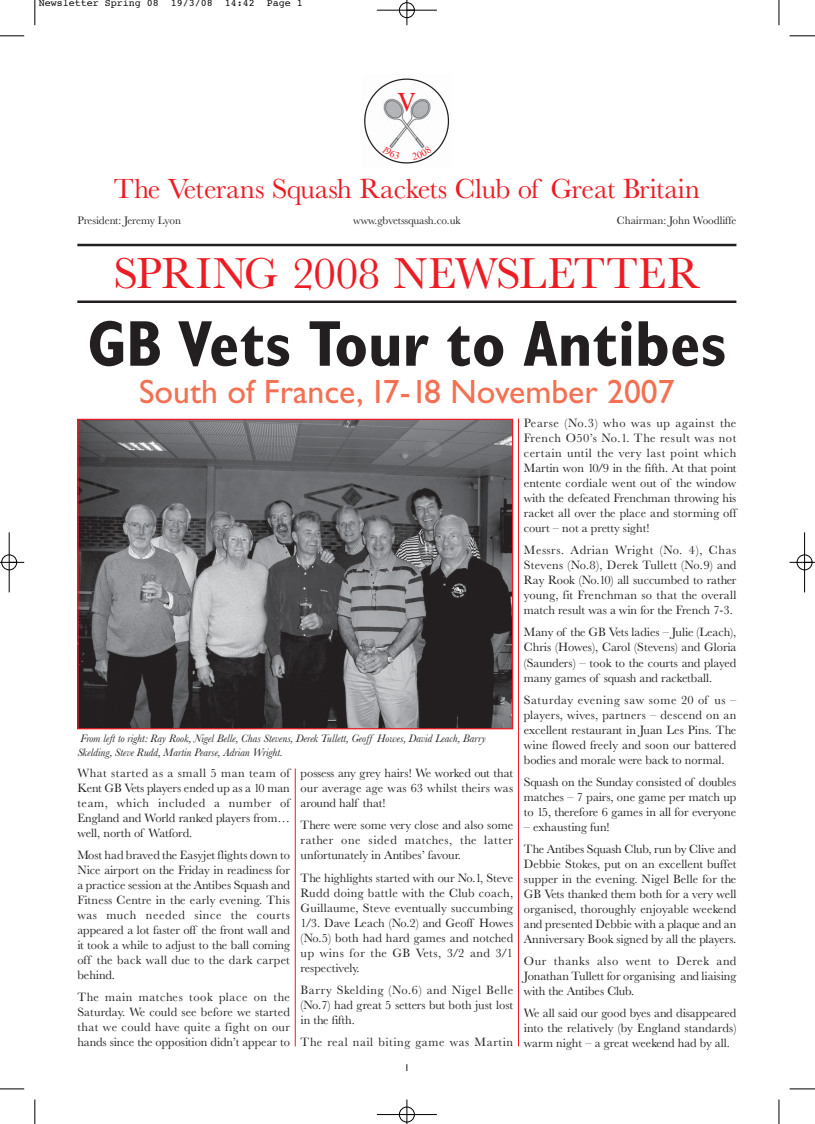
<style>
.page{position:relative;width:815px;height:1124px;background:#fff}
.page>*{position:absolute;margin:0;border:0;box-sizing:border-box;transform-origin:0 0}
.t1{font:700 condensed 65px "Gill Sans";color:#231f20}
.t2{font:45px "Baskerville";letter-spacing:-.005em;color:#ed1c24}
.t3{font:33.75px "Gill Sans";color:#f37052}
.t4{font:28.75px "Baskerville";letter-spacing:-.015em;color:#ed1c24}
.t5{font:26.25px "Times NRMT";color:#ed1c24}
.t6{font:12.5px/15px "Baskerville";color:#231f20;text-align:justify}
.t7{font:12.5px "Baskerville";letter-spacing:.05em;color:#231f20}
.t8{font:italic 11.25px/13.8px "Baskerville";color:#231f20}
.t9{font:11.25px "Baskerville";color:#231f20}
.t10{font:10px "Courier";color:#000}
.t11{font:10px "Gill Sans";color:#231f20}
</style>
<div class="page">
<hr style="left:77px;top:244px;width:659px;height:2px;background:#231f20">
<hr style="left:77px;top:300px;width:659px;height:3px;background:#231f20">
<img style="left:79px;top:420px;width:432px;height:307px">
<div style="left:77px;top:418px;width:436px;height:311px;border:1px solid #ed1c24"></div>
<img style="left:364px;top:80px;width:86px;height:84px">
<hr style="left:295px;top:768px;width:1px;height:278px;background:#ed1c24">
<hr style="left:518px;top:418px;width:1px;height:628px;background:#ed1c24">
<svg style="left:35px;top:0;width:1px;height:25px"></svg>
<svg style="left:0;top:35px;width:24px;height:2px"></svg>
<svg style="left:779px;top:0;width:1px;height:25px"></svg>
<svg style="left:790px;top:35px;width:25px;height:2px"></svg>
<svg style="left:35px;top:1099px;width:1px;height:24px"></svg>
<svg style="left:0;top:1088px;width:24px;height:1px"></svg>
<svg style="left:779px;top:1099px;width:1px;height:24px"></svg>
<svg style="left:790px;top:1088px;width:25px;height:1px"></svg>
<div style="left:399px;top:2px;width:16px;height:16px;border:1px solid #fff;border-radius:50%"></div>
<div style="left:399px;top:1106px;width:16px;height:16px;border:1px solid #fff;border-radius:50%"></div>
<div style="left:1px;top:554px;width:16px;height:16px;border:1px solid #fff;border-radius:50%"></div>
<hr style="left:377px;top:10px;width:60px;height:1px;background:#000">
<hr style="left:377px;top:1114px;width:60px;height:1px;background:#000">
<hr style="left:9px;top:532px;width:1px;height:60px;background:#000">
<hr style="left:804px;top:532px;width:1px;height:60px;background:#000">
<svg style="left:407px;top:0;width:1px;height:25px"></svg>
<svg style="left:407px;top:1099px;width:1px;height:24px"></svg>
<svg style="left:0;top:562px;width:24px;height:1px"></svg>
<svg style="left:790px;top:562px;width:25px;height:1px"></svg>
<div style="left:399px;top:3px;width:16px;height:15px;border:1px solid #000;border-radius:50%"></div>
<div style="left:399px;top:1106px;width:16px;height:15px;border:1px solid #000;border-radius:50%"></div>
<div style="left:2px;top:554px;width:15px;height:16px;border:1px solid #000;border-radius:50%"></div>
<div style="left:797px;top:554px;width:15px;height:16px;border:1px solid #000;border-radius:50%"></div>
<svg style="left:382px;top:146px;width:18px;height:13px"></svg>
<svg style="left:412px;top:146px;width:20px;height:14px"></svg>
<p class="t10" style="left:39px;top:-2px;width:266px">Newsletter Spring 08 19/3/08 14:42 Page 1</p>
<h3 class="t5" style="left:397px;top:87px;width:20px">V</h3>
<h3 class="t4" style="left:114px;top:178px;width:588px">The Veterans Squash Rackets Club of Great Britain</h3>
<p class="t9" style="left:77px;top:216px;width:105px">President: Jeremy Lyon</p>
<p class="t9" style="left:353px;top:216px;width:109px">www.gbvetssquash.co.uk</p>
<p class="t9" style="left:617px;top:216px;width:121px">Chairman: John Woodliffe</p>
<h2 class="t2" style="left:113px;top:256px;width:588px">SPRING 2008 NEWSLETTER</h2>
<h1 class="t1" style="left:87px;top:321px;width:640px">GB Vets Tour to Antibes</h1>
<h3 class="t3" style="left:139px;top:380px;width:537px">South of France, 17-18 November 2007</h3>
<p class="t8" style="left:77px;top:732px;width:410px">From left to right: Ray Rook, Nigel Belle, Chas Stevens, Derek Tullett, Geoff Howes, David Leach, Barry<br>Skelding, Steve Rudd, Martin Pearse, Adrian Wright.</p>
<p class="t6" style="left:77px;top:766px;width:214px">What started as a small 5 man team of Kent GB Vets players ended up as a 10 man team, which included a number of England and World ranked players from… well, north of Watford.</p>
<p class="t6" style="left:77px;top:848px;width:214px">Most had braved the Easyjet flights down to Nice airport on the Friday in readiness for a practice session at the Antibes Squash and Fitness Centre in the early evening. This was much needed since the courts appeared a lot faster off the front wall and it took a while to adjust to the ball coming off the back wall due to the dark carpet behind.</p>
<p class="t6" style="left:77px;top:990px;width:214px">The main matches took place on the Saturday. We could see before we started that we could have quite a fight on our hands since the opposition didn’t appear to</p>
<p class="t6" style="left:301px;top:766px;width:214px">possess any grey hairs! We worked out that our average age was 63 whilst theirs was around half that!</p>
<p class="t6" style="left:301px;top:818px;width:214px">There were some very close and also some rather one sided matches, the latter unfortunately in Antibes’ favour.</p>
<p class="t6" style="left:301px;top:871px;width:214px">The highlights started with our No.1, Steve Rudd doing battle with the Club coach, Guillaume, Steve eventually succumbing 1/3. Dave Leach (No.2) and Geoff Howes (No.5) both had hard games and notched up wins for the GB Vets, 3/2 and 3/1 respectively.</p>
<p class="t6" style="left:301px;top:983px;width:214px">Barry Skelding (No.6) and Nigel Belle (No.7) had great 5 setters but both just lost in the fifth.</p>
<p class="t7" style="left:301px;top:1037px;width:214px">The real nail biting game was Martin</p>
<p class="t11" style="left:404px;top:1063px;width:6px">1</p>
<p class="t6" style="left:524px;top:417px;width:214px">Pearse (No.3) who was up against the French O50’s No.1. The result was not certain until the very last point which Martin won 10/9 in the fifth. At that point entente cordiale went out of the window with the defeated Frenchman throwing his racket all over the place and storming off court – not a pretty sight!</p>
<p class="t6" style="left:524px;top:544px;width:214px">Messrs. Adrian Wright (No. 4), Chas Stevens (No.8), Derek Tullett (No.9) and Ray Rook (No.10) all succumbed to rather young, fit Frenchman so that the overall match result was a win for the French 7-3.</p>
<p class="t6" style="left:524px;top:626px;width:214px">Many of the GB Vets ladies – Julie (Leach), Chris (Howes), Carol (Stevens) and Gloria (Saunders) – took to the courts and played many games of squash and racketball.</p>
<p class="t6" style="left:524px;top:693px;width:214px">Saturday evening saw some 20 of us – players, wives, partners – descend on an excellent restaurant in Juan Les Pins. The wine flowed freely and soon our battered bodies and morale were back to normal.</p>
<p class="t6" style="left:524px;top:775px;width:214px">Squash on the Sunday consisted of doubles matches – 7 pairs, one game per match up to 15, therefore 6 games in all for everyone</p>
<p class="t6" style="left:524px;top:816px;width:214px;line-height:22.1px">– exhausting fun!<br>The Antibes Squash Club, run by Clive and</p>
<p class="t6" style="left:524px;top:857px;width:214px">Debbie Stokes, put on an excellent buffet supper in the evening. Nigel Belle for the GB Vets thanked them both for a very well organised, thoroughly enjoyable weekend and presented Debbie with a plaque and an Anniversary Book signed by all the players.</p>
<p class="t6" style="left:524px;top:954px;width:214px">Our thanks also went to Derek and Jonathan Tullett for organising and liaising with the Antibes Club.</p>
<p class="t6" style="left:524px;top:1006px;width:214px">We all said our good byes and disappeared into the relatively (by England standards) warm night – a great weekend had by all.</p>
</div>
